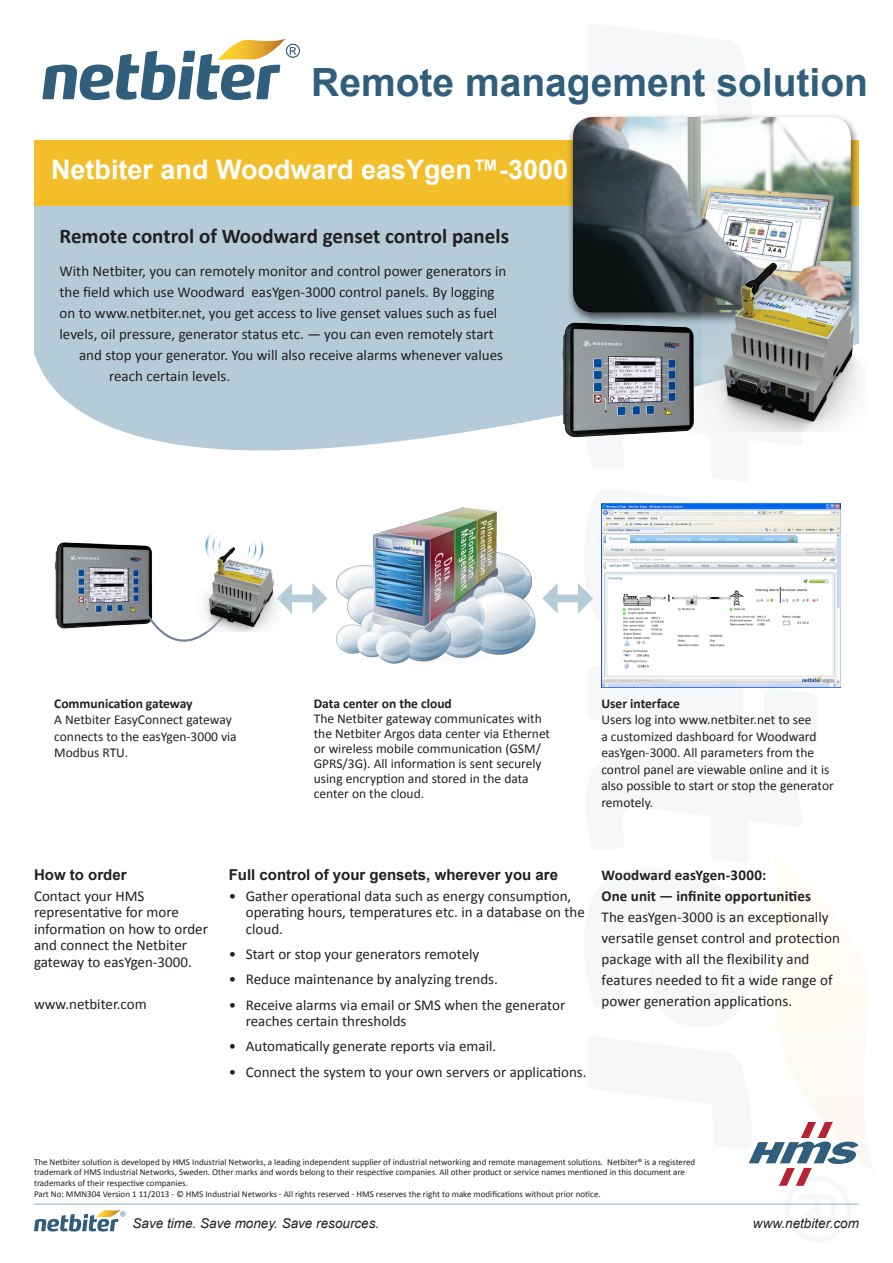
<style>
.page{position:relative;width:893px;height:1263px;background:#fff}
.page>*{position:absolute;margin:0;border:0;box-sizing:border-box;transform-origin:0 0}
.t1{font:700 39px "Arial";color:#305e7b}
.t2{font:700 27px "Arial";color:#fff}
.t3{font:700 21px "Calibri";color:#231f20}
.t4{font:15px/16.5px "Calibri";color:#231f20}
.t5{font:700 15px/21px "Calibri";letter-spacing:.005em;color:#231f20}
.t6{font:700 15px "Arial";color:#231f20}
.t7{font:13.5px/16.5px "Calibri";color:#231f20}
.t8{font:italic 13.5px "Arial";color:#231f20}
.t9{font:9px/10.8px "Calibri";color:#231f20}
.s1{font-weight:700}
</style>
<div class="page">
<div style="left:34px;top:140px;width:825px;height:127px;background:#f2bf2b"></div>
<svg style="left:34px;top:337px;width:668px;height:114px;fill:#b5ccd8"></svg>
<div style="left:34px;top:206px;width:825px;height:131px;background:#b5ccd8"></div>
<svg style="left:34px;top:1209px;width:91px;height:22px"></svg>
<hr style="left:34px;top:1203px;width:825px;height:2px;background:#b5ccd8">
<img style="left:55px;top:542px;width:97px;height:86px">
<svg style="left:586px;top:372px;width:116px;height:79px"></svg>
<svg style="left:601px;top:687px;width:217px;height:1px"></svg>
<svg style="left:43px;top:38px;width:257px;height:62px"></svg>
<svg style="left:584px;top:1008px;width:291px;height:196px"></svg>
<div style="left:566px;top:113px;width:294px;height:211px;background:#231f20;opacity:.75"></div>
<img style="left:573px;top:117px;width:278px;height:195px">
<svg style="left:140px;top:605px;width:91px;height:37px"></svg>
<img style="left:205px;top:532px;width:58px;height:12px">
<img style="left:336px;top:507px;width:200px;height:157px">
<img style="left:562px;top:322px;width:132px;height:116px">
<img style="left:702px;top:256px;width:158px;height:176px">
<img style="left:198px;top:544px;width:77px;height:87px">
<img style="left:601px;top:504px;width:239px;height:183px">
<svg style="left:275px;top:583px;width:53px;height:31px"></svg>
<svg style="left:542px;top:503px;width:276px;height:149px"></svg>
<p class="t1" style="left:311px;top:57px;width:558px">Remote management solution</p>
<p class="t2" style="left:51px;top:151px;width:519px">Netbiter and Woodward easYgen™-3000</p>
<p class="t3" style="left:60px;top:222px;width:451px">Remote control of Woodward genset control panels</p>
<p class="t4" style="left:60px;top:262px;width:448px">With Netbiter, you can remotely monitor and control power generators in</p>
<p class="t4" style="left:60px;top:283px;width:437px">the field which use Woodward easYgen-3000 control panels. By logging</p>
<p class="t4" style="left:60px;top:304px;width:439px">on to www.netbiter.net, you get access to live genset values such as fuel</p>
<p class="t4" style="left:60px;top:325px;width:436px">levels, oil pressure, generator status etc. — you can even remotely start</p>
<p class="t4" style="left:79px;top:346px;width:426px">and stop your generator. You will also receive alarms whenever values</p>
<p class="t4" style="left:109px;top:367px;width:123px">reach certain levels.</p>
<p class="t7" style="left:54px;top:695px;width:184px"><span class="s1">Communication gateway<br></span>A Netbiter EasyConnect gateway connects to the easYgen-3000 via<br>Modbus RTU.</p>
<p class="t7" style="left:314px;top:696px;width:238px;line-height:15px"><span class="s1">Data center on the cloud<br></span>The Netbiter gateway communicates with the Netbiter Argos data center via Ethernet or wireless mobile communication (GSM/ GPRS/3G). All information is sent securely using encryption and stored in the data center on the cloud.</p>
<p class="t7" style="left:601px;top:695px;width:234px"><span class="s1">User interface<br></span>Users log into www.netbiter.net to see<br>a customized dashboard for Woodward easYgen-3000. All parameters from the control panel are viewable online and it is also possible to start or stop the generator remotely.</p>
<p class="t6" style="left:34px;top:864px;width:94px">How to order</p>
<p class="t4" style="left:34px;top:888px;width:175px">Contact your HMS representative for more information on how to order and connect the Netbiter gateway to easYgen-3000.</p>
<p class="t4" style="left:34px;top:996px;width:114px">www.netbiter.com</p>
<p class="t6" style="left:229px;top:864px;width:331px">Full control of your gensets, wherever you are</p>
<p class="t4" style="left:246px;top:888px;width:341px;text-indent:-17px">• Gather operational data such as energy consumption, operating hours, temperatures etc. in a database on the cloud.</p>
<p class="t4" style="left:229px;top:946px;width:252px">• Start or stop your generators remotely</p>
<p class="t4" style="left:229px;top:971px;width:271px">• Reduce maintenance by analyzing trends.</p>
<p class="t4" style="left:246px;top:996px;width:321px;text-indent:-17px">• Receive alarms via email or SMS when the generator reaches certain thresholds</p>
<p class="t4" style="left:229px;top:1038px;width:269px">• Automatically generate reports via email.</p>
<p class="t4" style="left:229px;top:1063px;width:359px">• Connect the system to your own servers or applications.</p>
<p class="t5" style="left:601px;top:865px;width:211px">Woodward easYgen-3000:<br>One unit — infinite opportunities</p>
<p class="t4" style="left:601px;top:907px;width:240px;line-height:21px">The easYgen-3000 is an exceptionally versatile genset control and protection</p>
<p class="t4" style="left:601px;top:949px;width:233px;line-height:21px">package with all the flexibility and features needed to fit a wide range of power generation applications.</p>
<p class="t9" style="left:34px;top:1156px;width:663px">The Netbiter solution is developed by HMS Industrial Networks, a leading independent supplier of industrial networking and remote management solutions. Netbiter® is a registered</p>
<p class="t9" style="left:34px;top:1167px;width:653px">trademark of HMS Industrial Networks, Sweden. Other marks and words belong to their respective companies. All other product or service names mentioned in this document are</p>
<p class="t9" style="left:34px;top:1178px;width:568px">trademarks of their respective companies.<br>Part No: MMN304 Version 1 11/2013 - © HMS Industrial Networks - All rights reserved - HMS reserves the right to make modifications without prior notice.</p>
<p class="t8" style="left:133px;top:1214px;width:248px">Save time. Save money. Save resources.</p>
<p class="t8" style="left:753px;top:1214px;width:108px">www.netbiter.com</p>
</div>
